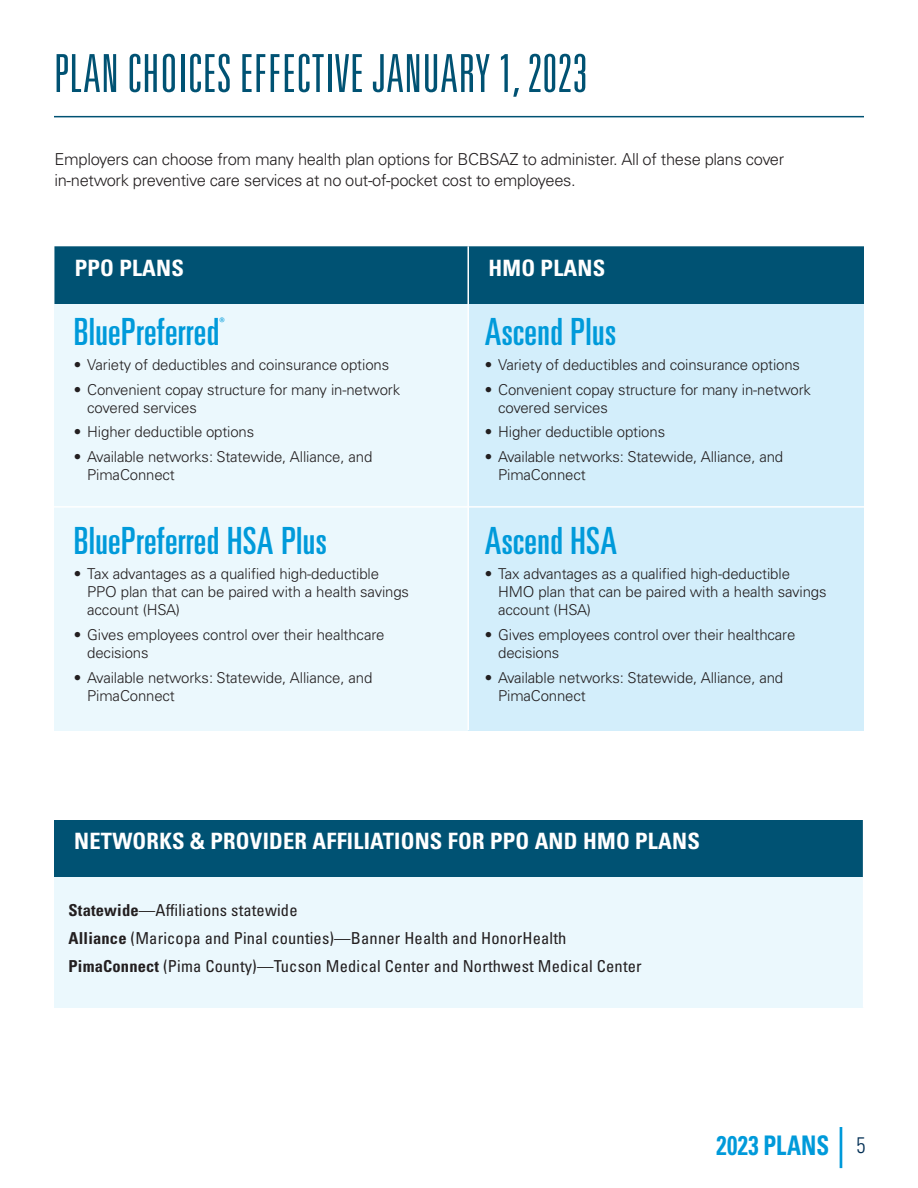
<style>
.page{position:relative;width:918px;height:1188px;background:#fff}
.page>*{position:absolute;margin:0;border:0;box-sizing:border-box;transform-origin:0 0}
.t1{font:52.5px "Univers LT Pro Light Ult Cond";letter-spacing:.01em;color:#005273}
.t2{font:37.5px "Univers LT Pro Ult Cond";letter-spacing:.01em;color:#009ada}
.t3{font:700 condensed 27px "Univers LT Pro";letter-spacing:.015em;color:#009ada;scale:.85 1}
.t4{font:700 condensed 22.5px "Univers LT Pro";letter-spacing:.01em;color:#fff}
.t5{font:condensed 16.5px/27.8px "Univers LT Pro";letter-spacing:.01em;color:#231f20}
.t6{font:300 16.5px/21px "Univers LT Pro 45";letter-spacing:-.02em;color:#231f20}
.t7{font:300 15px/18px "Univers LT Pro 45";letter-spacing:-.01em;color:#231f20}
.t8{font:13.05px "Univers LT Pro Ult Cond";color:#009ada}
.s1{font-weight:700}
.s2{font-weight:300;font-size:22.5px;color:#002e54}
</style>
<div class="page">
<div style="left:54px;top:246px;width:810px;height:58px;background:#005273"></div>
<div style="left:54px;top:304px;width:414px;height:426px;background:#ebf8fd"></div>
<div style="left:468px;top:304px;width:396px;height:426px;background:#d3eefb"></div>
<hr style="left:467px;top:304px;width:2px;height:426px;background:#fff">
<hr style="left:467px;top:246px;width:2px;height:58px;background:#fff">
<div style="left:54px;top:820px;width:810px;height:57px;background:#005273"></div>
<div style="left:54px;top:877px;width:810px;height:131px;background:#ebf8fd"></div>
<hr style="left:863px;top:877px;width:1px;height:131px;background:#fff">
<hr style="left:863px;top:820px;width:1px;height:57px;background:#fff">
<hr style="left:54px;top:116px;width:810px;height:1px;background:#005273">
<hr style="left:42px;top:506px;width:834px;height:2px;background:#fff">
<hr style="left:840px;top:1127px;width:2px;height:41px;background:#009ada">
<h1 class="t1" style="left:54px;top:43px;width:535px">PLAN CHOICES EFFECTIVE JANUARY 1, 2023</h1>
<p class="t6" style="left:54px;top:148px;width:731px">Employers can choose from many health plan options for BCBSAZ to administer. All of these plans cover in-network preventive care services at no out-of-pocket cost to employees.</p>
<h3 class="t4" style="left:75px;top:254px;width:111px">PPO PLANS</h3>
<h3 class="t4" style="left:488px;top:254px;width:118px">HMO PLANS</h3>
<h2 class="t2" style="left:74px;top:306px;width:147px">BluePreferred</h2>
<p class="t8" style="left:220px;top:314px;width:7px">®</p>
<p class="t7" style="left:74px;top:355px;width:317px">• Variety of deductibles and coinsurance options</p>
<p class="t7" style="left:87px;top:380px;width:314px;text-indent:-14px">• Convenient copay structure for many in-network covered services</p>
<p class="t7" style="left:74px;top:423px;width:182px">• Higher deductible options</p>
<p class="t7" style="left:87px;top:447px;width:287px;text-indent:-14px">• Available networks: Statewide, Alliance, and<br>PimaConnect</p>
<h2 class="t2" style="left:74px;top:515px;width:255px">BluePreferred HSA Plus</h2>
<p class="t7" style="left:87px;top:564px;width:323px;text-indent:-13px">• Tax advantages as a qualified high-deductible<br>PPO plan that can be paired with a health savings account (HSA)</p>
<p class="t7" style="left:87px;top:625px;width:299px;text-indent:-14px">• Gives employees control over their healthcare decisions</p>
<p class="t7" style="left:87px;top:668px;width:287px;text-indent:-14px">• Available networks: Statewide, Alliance, and<br>PimaConnect</p>
<h2 class="t2" style="left:485px;top:306px;width:133px">Ascend Plus</h2>
<p class="t7" style="left:485px;top:355px;width:317px">• Variety of deductibles and coinsurance options</p>
<p class="t7" style="left:498px;top:380px;width:314px;text-indent:-14px">• Convenient copay structure for many in-network covered services</p>
<p class="t7" style="left:485px;top:423px;width:182px">• Higher deductible options</p>
<p class="t7" style="left:498px;top:447px;width:287px;text-indent:-14px">• Available networks: Statewide, Alliance, and<br>PimaConnect</p>
<h2 class="t2" style="left:485px;top:515px;width:134px">Ascend HSA</h2>
<p class="t7" style="left:498px;top:564px;width:330px;text-indent:-14px">• Tax advantages as a qualified high-deductible<br>HMO plan that can be paired with a health savings account (HSA)</p>
<p class="t7" style="left:498px;top:625px;width:299px;text-indent:-14px">• Gives employees control over their healthcare decisions</p>
<p class="t7" style="left:498px;top:668px;width:287px;text-indent:-14px">• Available networks: Statewide, Alliance, and<br>PimaConnect</p>
<h3 class="t4" style="left:74px;top:828px;width:627px">NETWORKS &amp; PROVIDER AFFILIATIONS FOR PPO AND HMO PLANS</h3>
<p class="t5" style="left:69px;top:896px;width:575px"><span class="s1">Statewide</span>—Affiliations statewide<br><span class="s1">Alliance</span> (Maricopa and Pinal counties)—Banner Health and HonorHealth<br><span class="s1">PimaConnect</span> (Pima County)—Tucson Medical Center and Northwest Medical Center</p>
<h3 class="t3" style="left:716px;top:1129px;width:177px">2023 PLANS <span class="s2">5</span></h3>
</div>
